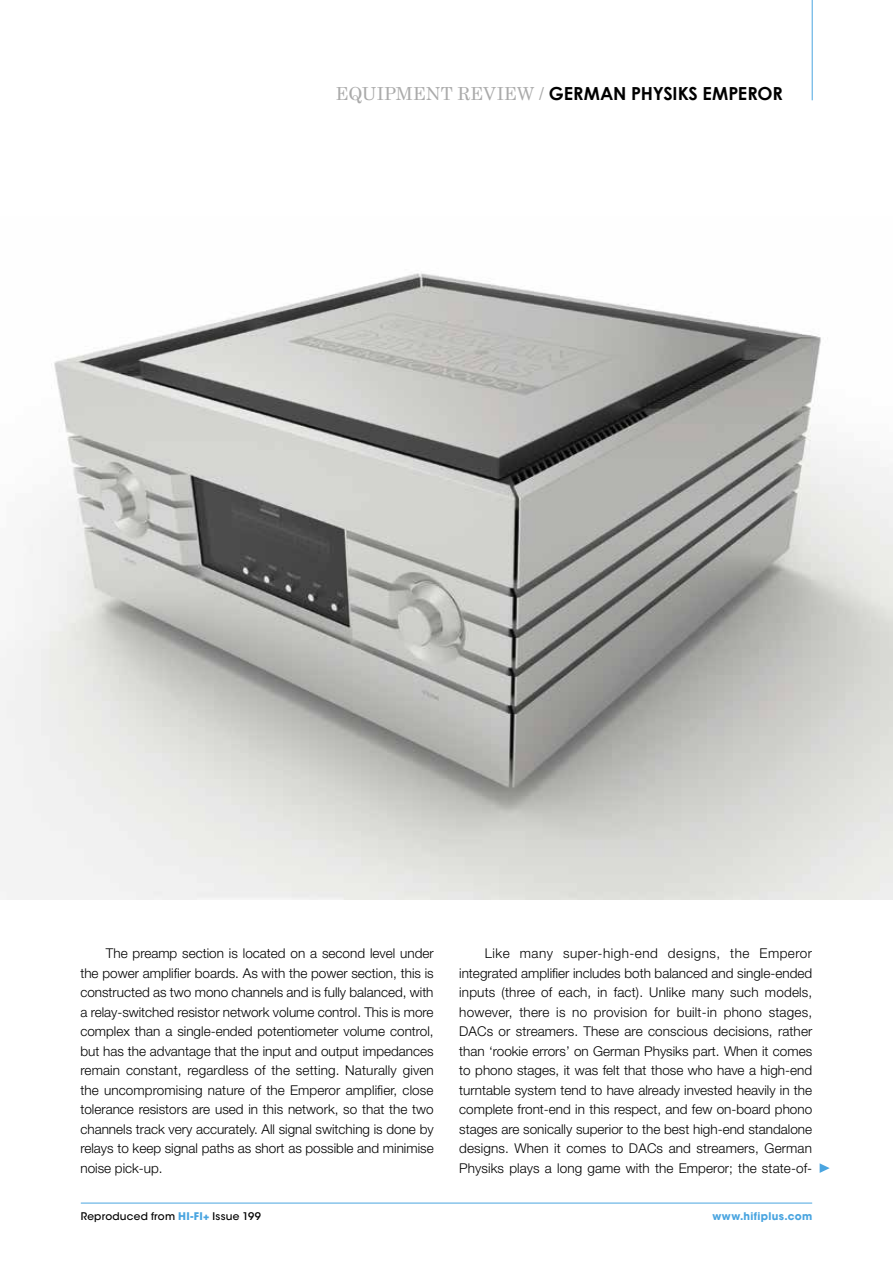
<style>
.page{position:relative;width:893px;height:1263px;background:#fff}
.page>*{position:absolute;margin:0;border:0;box-sizing:border-box;transform-origin:0 0}
.t1{font:700 18px "Century Gothic";letter-spacing:-.01em;color:#000}
.t2{font:300 13.5px/19.5px "Helvetica Neue LT Std";color:#000;text-align:justify}
.t3{font:500 10.5px "ITC Avant Garde Std";letter-spacing:.02em;color:#000}
.t4{font:700 10.5px "ITC Avant Garde Std";letter-spacing:.03em;color:#4aa5e0}
.s1{font-family:"Century Schoolbook";font-weight:400;color:#aaa}
.s2{font-weight:700;color:#4aa5e0}
</style>
<div class="page">
<img style="left:0;top:273px;width:893px;height:626px">
<svg style="left:820px;top:1163px;width:10px;height:10px"></svg>
<hr style="left:812px;top:0;width:1px;height:100px;background:#4aa5e0">
<hr style="left:81px;top:1203px;width:731px;height:1px;background:#4aa5e0">
<h1 class="t1" style="left:336px;top:82px;width:449px"><span class="s1">EQUIPMENT REVIEW /</span> GERMAN PHYSIKS EMPEROR</h1>
<p class="t2" style="left:80px;top:943px;width:355px;text-indent:26px">The preamp section is located on a second level under the power amplifier boards. As with the power section, this is constructed as two mono channels and is fully balanced, with a relay-switched resistor network volume control. This is more complex than a single-ended potentiometer volume control, but has the advantage that the input and output impedances remain constant, regardless of the setting. Naturally given the uncompromising nature of the Emperor amplifier, close tolerance resistors are used in this network, so that the two channels track very accurately. All signal switching is done by relays to keep signal paths as short as possible and minimise noise pick-up.</p>
<p class="t2" style="left:459px;top:943px;width:355px;text-indent:26px">Like many super-high-end designs, the Emperor integrated amplifier includes both balanced and single-ended inputs (three of each, in fact). Unlike many such models, however, there is no provision for built-in phono stages, DACs or streamers. These are conscious decisions, rather than ‘rookie errors’ on German Physiks part. When it comes to phono stages, it was felt that those who have a high-end turntable system tend to have already invested heavily in the complete front-end in this respect, and few on-board phono stages are sonically superior to the best high-end standalone designs. When it comes to DACs and streamers, German Physiks plays a long game with the Emperor; the state-of-</p>
<p class="t3" style="left:81px;top:1210px;width:182px">Reproduced from <span class="s2">HI-FI+</span> Issue 199</p>
<p class="t4" style="left:712px;top:1210px;width:101px">www.hifiplus.com</p>
</div>
